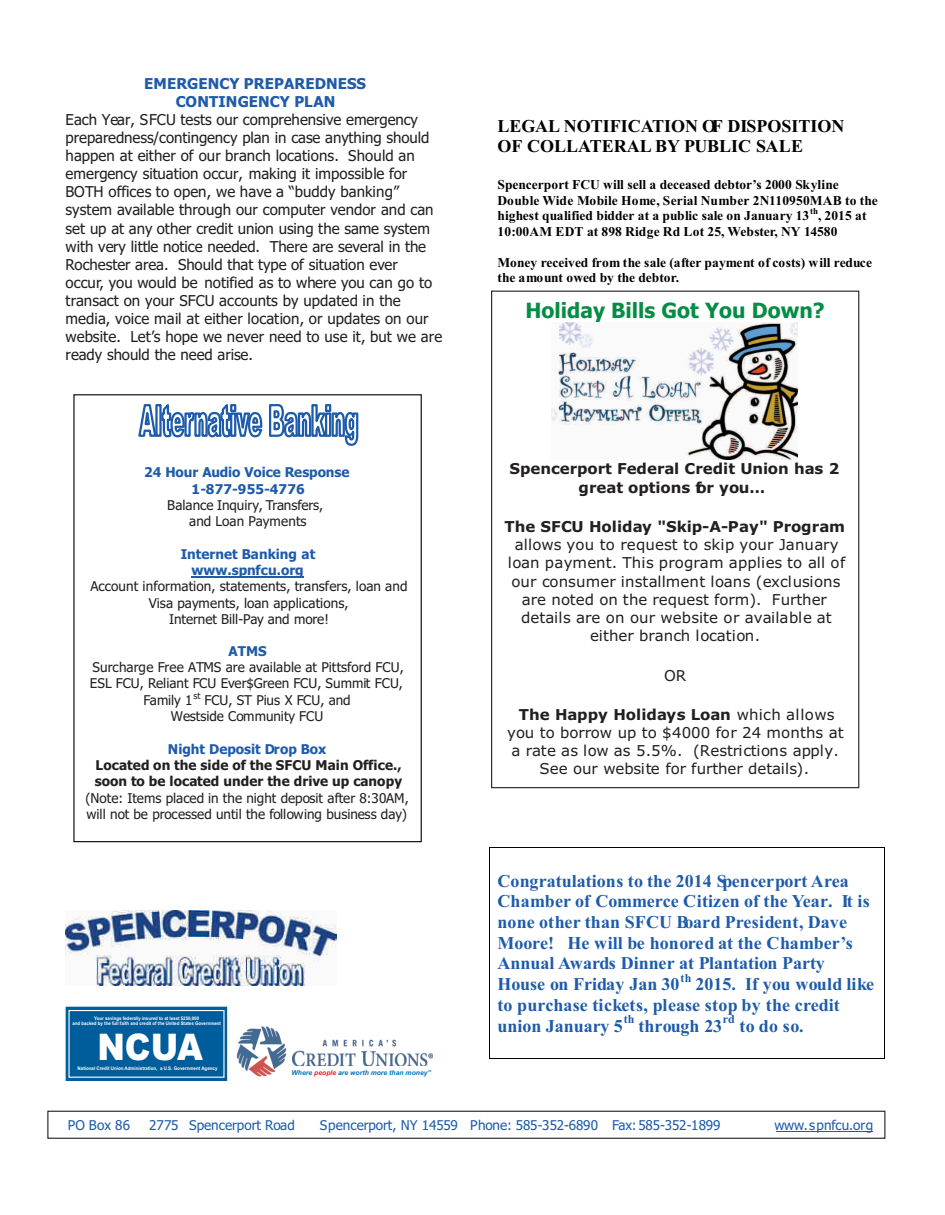
<style>
.page{position:relative;width:945px;height:1215px;background:#fff}
.page>*{position:absolute;margin:0;border:0;box-sizing:border-box;transform-origin:0 0}
.t1{font:900 36.75px "Arial";color:#fff;scale:.9 1}
.t2{font:700 21px "Tahoma";color:#058d44}
.t3{font:700 18px/20.7px "Times New Roman";color:#1e5baa}
.t4{font:700 18px/20.7px "Times New Roman";color:#000101}
.t5{font:15px/18.1px "Tahoma";color:#231f20}
.t6{font:15px/18.1px "Verdana";color:#231f20;text-align:center}
.t7{font:700 15px/18.3px "Verdana";color:#231f20;text-align:center}
.t8{font:700 15px/18px "Tahoma";letter-spacing:.005em;color:#1e5baa;text-align:center}
.t9{font:13.5px/16.4px "Tahoma";color:#231f20;text-align:center}
.t10{font:700 13.5px/15.5px "Times New Roman";color:#000101}
.t11{font:13.5px "Tahoma";color:#1e5baa}
.t12{font:700 13.5px/16.2px "Tahoma";color:#1e5baa;text-align:center}
.t13{font:700 13.5px/16.2px "Tahoma";color:#231f20}
.t14{font:700 12px "Times New Roman";color:#1e5baa}
.t15{font:italic 700 6.9px "Arial";color:#0072bc}
.t16{font:700 4.95px "Arial";color:#fff;scale:.91 1}
.t17{font:700 4.8px/4.7px "Arial";color:#fff;text-align:center;scale:.91 1}
.s1{color:#ee1d23}
.s2{font-weight:700}
</style>
<div class="page">
<hr style="left:489px;top:847px;width:395px;height:1px;background:#000101">
<hr style="left:489px;top:1058px;width:395px;height:1px;background:#000101">
<svg style="left:489px;top:848px;width:1px;height:210px"></svg>
<svg style="left:884px;top:847px;width:1px;height:212px"></svg>
<img style="left:552px;top:322px;width:246px;height:137px">
<div style="left:73px;top:394px;width:349px;height:448px;border:1px solid #000101"></div>
<svg style="left:138px;top:404px;width:221px;height:42px"></svg>
<hr style="left:192px;top:576px;width:112px;height:1px;background:#1e5baa">
<div style="left:47px;top:1111px;width:838px;height:28px;border:1px solid #231f20"></div>
<hr style="left:777px;top:1131px;width:96px;height:1px;background:#1e5baa">
<div style="left:65px;top:1006px;width:163px;height:75px;background:#005d9c"></div>
<div style="left:68px;top:1010px;width:157px;height:68px;border:1px solid #fff"></div>
<img style="left:65px;top:910px;width:271px;height:76px">
<img style="left:236px;top:1026px;width:51px;height:51px">
<img style="left:293px;top:1039px;width:139px;height:26px">
<p class="t8" style="left:144px;top:75px;width:223px">EMERGENCY PREPAREDNESS<br>CONTINGENCY PLAN</p>
<p class="t5" style="left:66px;top:112px;width:378px">Each Year, SFCU tests our comprehensive emergency preparedness/contingency plan in case anything should happen at either of our branch locations. Should an emergency situation occur, making it impossible for BOTH offices to open, we have a “buddy banking” system available through our computer vendor and can set up at any other credit union using the same system with very little notice needed. There are several in the Rochester area. Should that type of situation ever<br>occur, you would be notified as to where you can go to transact on your SFCU accounts by updated in the media, voice mail at either location, or updates on our website. Let’s hope we never need to use it, but we are ready should the need arise.</p>
<p class="t4" style="left:498px;top:117px;width:348px">LEGAL NOTIFICATION OF DISPOSITION<br>OF COLLATERAL BY PUBLIC SALE</p>
<p class="t10" style="left:498px;top:179px;width:382px">Spencerport FCU will sell a deceased debtor’s 2000 Skyline Double Wide Mobile Home, Serial Number 2N110950MAB to the highest qualified bidder at a public sale on January 13<sup>th</sup>, 2015 at 10:00AM EDT at 898 Ridge Rd Lot 25, Webster, NY 14580</p>
<p class="t10" style="left:498px;top:256px;width:376px">Money received from the sale (after payment of costs) will reduce the amount owed by the debtor.</p>
<h2 class="t2" style="left:526px;top:302px;width:301px">Holiday Bills Got You Down?</h2>
<p class="t12" style="left:144px;top:466px;width:207px">24 Hour Audio Voice Response<br>1-877-955-4776</p>
<p class="t9" style="left:167px;top:498px;width:158px">Balance Inquiry, Transfers, and Loan Payments</p>
<p class="t12" style="left:181px;top:547px;width:136px">Internet Banking at www.spnfcu.org</p>
<p class="t9" style="left:91px;top:580px;width:318px">Account information, statements, transfers, loan and<br>Visa payments, loan applications,<br>Internet Bill-Pay and more!</p>
<p class="t12" style="left:229px;top:644px;width:40px">ATMS</p>
<p class="t9" style="left:90px;top:660px;width:315px">Surcharge Free ATMS are available at Pittsford FCU, ESL FCU, Reliant FCU Ever$Green FCU, Summit FCU, Family 1<sup>st</sup> FCU, ST Pius X FCU, and<br>Westside Community FCU</p>
<p class="t12" style="left:168px;top:742px;width:160px">Night Deposit Drop Box</p>
<p class="t13" style="left:95px;top:758px;width:309px">Located on the side of the SFCU Main Office., soon to be located under the drive up canopy</p>
<p class="t9" style="left:85px;top:791px;width:325px;text-align:left">(Note: Items placed in the night deposit after 8:30AM, will not be processed until the following business day)</p>
<p class="t17" style="left:73px;top:1017px;width:165px">Your savings federally insured to at least $250,000<br>and backed by the full faith and credit of the United States Government</p>
<p class="t16" style="left:78px;top:1066px;width:155px">National Credit Union Administration, a U.S. Government Agency</p>
<h1 class="t1" style="left:97px;top:1034px;width:119px">NCUA</h1>
<p class="t15" style="left:291px;top:1070px;width:141px">Where <span class="s1">people</span> are worth more than money”</p>
<p class="t7" style="left:509px;top:461px;width:331px">Spencerport Federal Credit Union has 2 great options for you…</p>
<p class="t7" style="left:505px;top:519px;width:342px">The SFCU Holiday "Skip-A-Pay" Program</p>
<p class="t6" style="left:508px;top:537px;width:339px">allows you to request to skip your January loan payment. This program applies to all of our consumer installment loans (exclusions are noted on the request form). Further details are on our website or available at either branch location.</p>
<p class="t6" style="left:664px;top:667px;width:24px">OR</p>
<p class="t6" style="left:507px;top:707px;width:338px"><span class="s2">The Happy Holidays Loan</span> which allows you to borrow up to $4000 for 24 months at a rate as low as 5.5%. (Restrictions apply.<br>See our website for further details).</p>
<p class="t3" style="left:498px;top:872px;width:374px">Congratulations to the 2014 Spencerport Area Chamber of Commerce Citizen of the Year. It is none other than SFCU Board President, Dave Moore! He will be honored at the Chamber’s Annual Awards Dinner at Plantation Party House on Friday Jan 30</p>
<p class="t14" style="left:681px;top:974px;width:12px">th</p>
<p class="t3" style="left:498px;top:976px;width:378px;text-indent:198px">2015. If you would like to purchase tickets, please stop by the credit union January 5</p>
<p class="t14" style="left:624px;top:1015px;width:12px">th</p>
<p class="t14" style="left:723px;top:1015px;width:13px">rd</p>
<p class="t3" style="left:639px;top:1017px;width:85px">through 23</p>
<p class="t3" style="left:739px;top:1017px;width:66px">to do so.</p>
<p class="t11" style="left:68px;top:1119px;width:64px">PO Box 86</p>
<p class="t11" style="left:149px;top:1119px;width:147px">2775 Spencerport Road</p>
<p class="t11" style="left:320px;top:1119px;width:402px">Spencerport, NY 14559 Phone: 585-352-6890 Fax: 585-352-1899</p>
<p class="t11" style="left:774px;top:1119px;width:100px">www.spnfcu.org</p>
</div>
